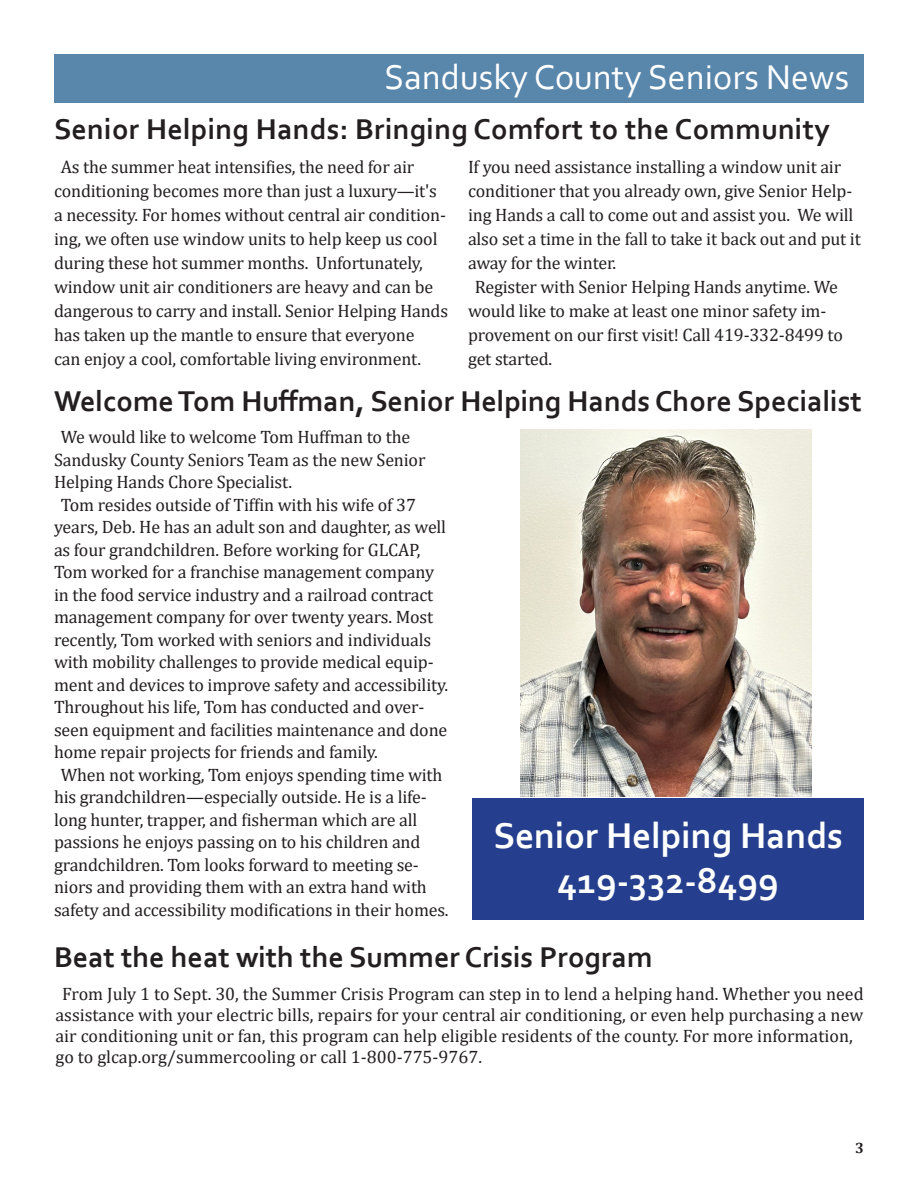
<style>
.page{position:relative;width:918px;height:1188px;background:#fff}
.page>*{position:absolute;margin:0;border:0;box-sizing:border-box;transform-origin:0 0}
.t1{font:700 37.5px "Corbel";color:#fff}
.t2{font:36px "Corbel";color:#fff}
.t3{font:700 30px "Corbel";color:#231f20}
.t4{font:18px/22.5px "Cambria";letter-spacing:-.01em;color:#231f20}
.t5{font:700 15px "Cambria";color:#231f20}
</style>
<div class="page">
<div style="left:54px;top:54px;width:810px;height:48px;background:#5986ab"></div>
<img style="left:520px;top:429px;width:292px;height:367px">
<div style="left:472px;top:798px;width:392px;height:122px;background:#253f8e"></div>
<p class="t2" style="left:384px;top:55px;width:466px">Sandusky County Seniors News</p>
<p class="t3" style="left:54px;top:111px;width:777px">Senior Helping Hands: Bringing Comfort to the Community</p>
<p class="t4" style="left:54px;top:155px;width:396px;line-height:24px;text-indent:7px">As the summer heat intensifies, the need for air conditioning becomes more than just a luxury—it's a necessity. For homes without central air condition&shy;ing, we often use window units to help keep us cool during these hot summer months. Unfortunately, window unit air conditioners are heavy and can be dangerous to carry and install. Senior Helping Hands has taken up the mantle to ensure that everyone<br>can enjoy a cool, comfortable living environment.</p>
<p class="t4" style="left:468px;top:155px;width:394px;line-height:24px">If you need assistance installing a window unit air conditioner that you already own, give Senior Help&shy;ing Hands a call to come out and assist you. We will also set a time in the fall to take it back out and put it away for the winter.</p>
<p class="t4" style="left:468px;top:275px;width:376px;line-height:24px;text-indent:7px">Register with Senior Helping Hands anytime. We would like to make at least one minor safety im&shy;provement on our first visit! Call 419-332-8499 to get started.</p>
<p class="t3" style="left:54px;top:382px;width:809px">Welcome Tom Huffman, Senior Helping Hands Chore Specialist</p>
<p class="t4" style="left:54px;top:426px;width:373px;text-indent:7px">We would like to welcome Tom Huffman to the<br>Sandusky County Seniors Team as the new Senior<br>Helping Hands Chore Specialist.</p>
<p class="t4" style="left:54px;top:493px;width:396px;text-indent:7px">Tom resides outside of Tiffin with his wife of 37 years, Deb. He has an adult son and daughter, as well as four grandchildren. Before working for GLCAP, Tom worked for a franchise management company in the food service industry and a railroad contract management company for over twenty years. Most recently, Tom worked with seniors and individuals with mobility challenges to provide medical equip&shy;ment and devices to improve safety and accessibility.<br>Throughout his life, Tom has conducted and over&shy;seen equipment and facilities maintenance and done home repair projects for friends and family.</p>
<p class="t4" style="left:54px;top:763px;width:396px;text-indent:7px">When not working, Tom enjoys spending time with his grandchildren—especially outside. He is a life&shy;long hunter, trapper, and fisherman which are all passions he enjoys passing on to his children and grandchildren. Tom looks forward to meeting se&shy;niors and providing them with an extra hand with safety and accessibility modifications in their homes.</p>
<p class="t1" style="left:493px;top:812px;width:351px">Senior Helping Hands</p>
<p class="t1" style="left:558px;top:857px;width:223px">419-332-8499</p>
<p class="t3" style="left:54px;top:939px;width:600px">Beat the heat with the Summer Crisis Program</p>
<p class="t4" style="left:56px;top:983px;width:810px;line-height:21.3px;text-indent:7px">From July 1 to Sept. 30, the Summer Crisis Program can step in to lend a helping hand. Whether you need assistance with your electric bills, repairs for your central air conditioning, or even help purchasing a new air conditioning unit or fan, this program can help eligible residents of the county. For more information, go to glcap.org/summercooling or call 1-800-775-9767.</p>
<p class="t5" style="left:855px;top:1138px;width:10px">3</p>
</div>
